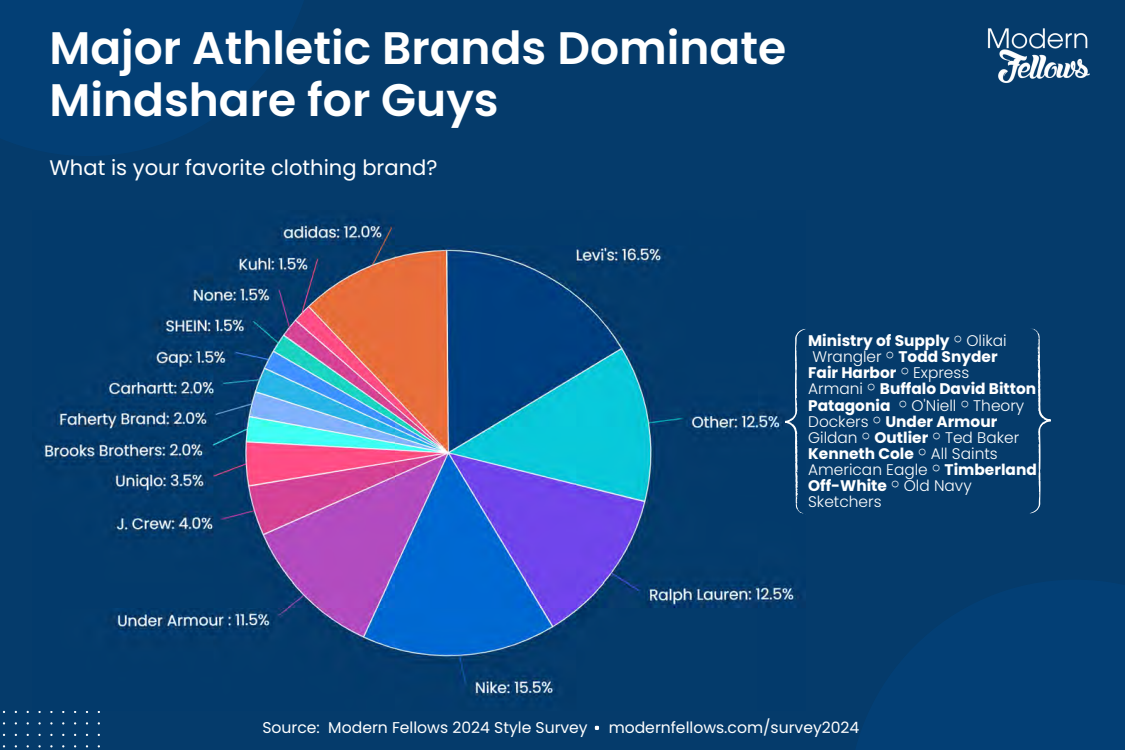
<style>
.page{position:relative;width:1125px;height:750px;background:#053b6b}
.page>*{position:absolute;margin:0;border:0;box-sizing:border-box;transform-origin:0 0}
.t1{font:600 45.62px/51.8px "Poppins";color:#fff}
.t2{font:21.12px "Poppins";color:#fff}
.t3{font:15.62px "Poppins";color:#fff}
.t4{font:700 15.38px/16px "Poppins";color:#fff}
.t5{font:300 15.38px "Poppins";color:#fff}
.s1{font-family:"Free Serif";font-weight:400}
.s2{font-weight:300}
.s3{font-weight:700}
</style>
<div class="page">
<div style="left:0;top:0;width:315px;height:156px;background:#033f75"></div>
<div style="left:848px;top:580px;width:277px;height:170px;background:#033f75"></div>
<img style="left:987px;top:28px;width:103px;height:55px">
<svg style="left:2px;top:711px;width:98px;height:37px"></svg>
<svg style="left:594px;top:725px;width:5px;height:5px"></svg>
<img style="left:42px;top:219px;width:757px;height:481px">
<svg style="left:785px;top:328px;width:21px;height:187px"></svg>
<svg style="left:1030px;top:328px;width:20px;height:186px"></svg>
<p class="t1" style="left:49px;top:22px;width:738px">Major Athletic Brands Dominate<br>Mindshare for Guys</p>
<p class="t2" style="left:49px;top:153px;width:390px">What is your favorite clothing brand?</p>
<p class="t4" style="left:808px;top:333px;width:200px">Ministry of Supply <span class="s1">⚬</span> <span class="s2">Olikai</span></p>
<p class="t4" style="left:812px;top:349px;width:187px"><span class="s2">Wrangler</span> <span class="s1">⚬</span> Todd Snyder</p>
<p class="t4" style="left:808px;top:365px;width:163px">Fair Harbor <span class="s1">⚬</span> <span class="s2">Express</span></p>
<p class="t4" style="left:808px;top:381px;width:230px"><span class="s2">Armani</span> <span class="s1">⚬</span> Buffalo David Bitton</p>
<p class="t4" style="left:808px;top:397px;width:218px">Patagonia <span class="s1">⚬</span> <span class="s2">O'Niell</span> <span class="s1">⚬</span> <span class="s2">Theory<br>Dockers</span> <span class="s1">⚬</span> Under Armour</p>
<p class="t5" style="left:808px;top:426px;width:213px">Gildan <span class="s1">⚬</span> <span class="s3">Outlier</span> <span class="s1">⚬</span> Ted Baker</p>
<p class="t4" style="left:808px;top:445px;width:191px">Kenneth Cole <span class="s1">⚬</span> <span class="s2">All Saints</span></p>
<p class="t5" style="left:808px;top:459px;width:230px">American Eagle <span class="s1">⚬</span> <span class="s3">Timberland</span></p>
<p class="t4" style="left:808px;top:477px;width:165px">Off-White <span class="s1">⚬</span> <span class="s2">Old Navy</span></p>
<p class="t5" style="left:808px;top:491px;width:75px">Sketchers</p>
<h2 class="t3" style="left:262px;top:716px;width:327px">Source: Modern Fellows 2024 Style Survey</h2>
<h2 class="t3" style="left:609px;top:716px;width:252px">modernfellows.com/survey2024</h2>
</div>
